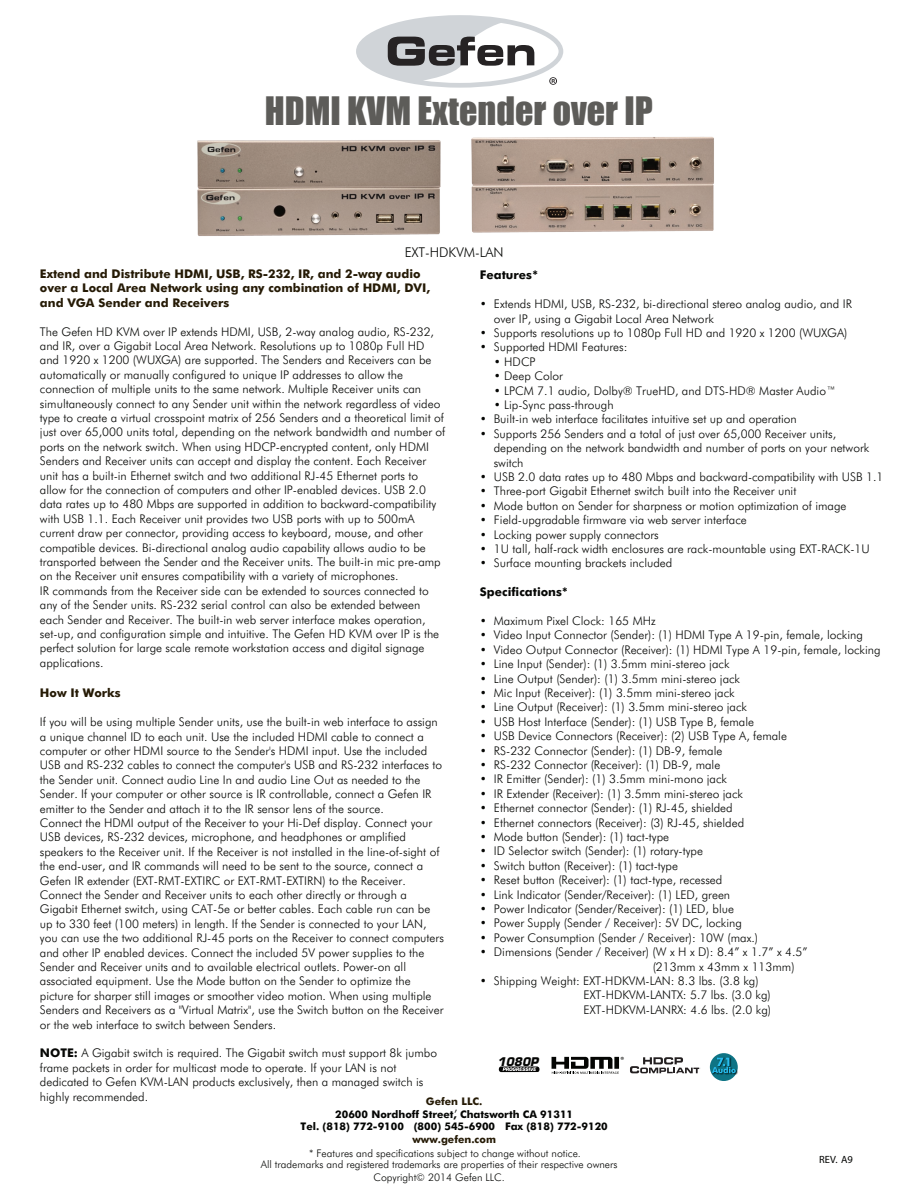
<style>
.page{position:relative;width:918px;height:1188px;background:#fff}
.page>*{position:absolute;margin:0;border:0;box-sizing:border-box;transform-origin:0 0}
.t1{font:36px "Impact";color:#5d5c59}
.t2{font:300 13.5px "Futura BT";color:#040503}
.t3{font:300 12px/14.4px "Futura BT";color:#060705}
.t4{font:700 12px/14.4px "Futura BT";color:#251a05}
.t5{font:700 12px "Futura BT";color:#060705}
.t6{font:300 12px "Futura BT";color:#040503}
.t7{font:italic 700 11.7px "Eurostile LT Std";color:#040503}
.t8{font:300 10.5px/12.6px "Futura BT";color:#060705;text-align:center}
.t9{font:700 10.5px/12.6px "Futura BT";color:#040503;text-align:center}
.t10{font:700 10.5px "Futura BT";color:#251a05}
.t11{font:10.5px "Myriad";color:#040503}
.t12{font:9px "Myriad Pro";color:#040503}
.s1{font-weight:700}
</style>
<div class="page">
<svg style="left:356px;top:15px;width:207px;height:73px"></svg>
<svg style="left:499px;top:1067px;width:41px;height:5px"></svg>
<svg style="left:552px;top:1057px;width:67px;height:17px"></svg>
<svg style="left:630px;top:1053px;width:108px;height:28px"></svg>
<img style="left:197px;top:140px;width:244px;height:96px">
<img style="left:471px;top:136px;width:243px;height:97px">
<h1 class="t1" style="left:265px;top:83px;width:390px">HDMI KVM Extender over IP</h1>
<p class="t2" style="left:405px;top:244px;width:100px">EXT-HDKVM-LAN</p>
<p class="t4" style="left:40px;top:266px;width:392px">Extend and Distribute HDMI, USB, RS-232, IR, and 2-way audio over a Local Area Network using any combination of HDMI, DVI, and VGA Sender and Receivers</p>
<p class="t3" style="left:40px;top:324px;width:407px">The Gefen HD KVM over IP extends HDMI, USB, 2-way analog audio, RS-232, and IR, over a Gigabit Local Area Network. Resolutions up to 1080p Full HD and 1920 x 1200 (WUXGA) are supported. The Senders and Receivers can be automatically or manually configured to unique IP addresses to allow the connection of multiple units to the same network. Multiple Receiver units can simultaneously connect to any Sender unit within the network regardless of video type to create a virtual crosspoint matrix of 256 Senders and a theoretical limit of just over 65,000 units total, depending on the network bandwidth and number of ports on the network switch. When using HDCP-encrypted content, only HDMI Senders and Receiver units can accept and display the content. Each Receiver unit has a built-in Ethernet switch and two additional RJ-45 Ethernet ports to allow for the connection of computers and other IP-enabled devices. USB 2.0 data rates up to 480 Mbps are supported in addition to backward-compatibility with USB 1.1. Each Receiver unit provides two USB ports with up to 500mA current draw per connector, providing access to keyboard, mouse, and other compatible devices. Bi-directional analog audio capability allows audio to be transported between the Sender and the Receiver units. The built-in mic pre-amp on the Receiver unit ensures compatibility with a variety of microphones.<br>IR commands from the Receiver side can be extended to sources connected to any of the Sender units. RS-232 serial control can also be extended between each Sender and Receiver. The built-in web server interface makes operation, set-up, and configuration simple and intuitive. The Gefen HD KVM over IP is the perfect solution for large scale remote workstation access and digital signage applications.</p>
<p class="t4" style="left:40px;top:686px;width:82px">How It Works</p>
<p class="t3" style="left:40px;top:715px;width:406px">If you will be using multiple Sender units, use the built-in web interface to assign a unique channel ID to each unit. Use the included HDMI cable to connect a computer or other HDMI source to the Sender's HDMI input. Use the included USB and RS-232 cables to connect the computer's USB and RS-232 interfaces to the Sender unit. Connect audio Line In and audio Line Out as needed to the Sender. If your computer or other source is IR controllable, connect a Gefen IR emitter to the Sender and attach it to the IR sensor lens of the source.<br>Connect the HDMI output of the Receiver to your Hi-Def display. Connect your USB devices, RS-232 devices, microphone, and headphones or amplified speakers to the Receiver unit. If the Receiver is not installed in the line-of-sight of the end-user, and IR commands will need to be sent to the source, connect a Gefen IR extender (EXT-RMT-EXTIRC or EXT-RMT-EXTIRN) to the Receiver.<br>Connect the Sender and Receiver units to each other directly or through a Gigabit Ethernet switch, using CAT-5e or better cables. Each cable run can be up to 330 feet (100 meters) in length. If the Sender is connected to your LAN, you can use the two additional RJ-45 ports on the Receiver to connect computers and other IP enabled devices. Connect the included 5V power supplies to the Sender and Receiver units and to available electrical outlets. Power-on all associated equipment. Use the Mode button on the Sender to optimize the picture for sharper still images or smoother video motion. When using multiple Senders and Receivers as a "Virtual Matrix", use the Switch button on the Receiver or the web interface to switch between Senders.</p>
<p class="t3" style="left:40px;top:1046px;width:399px"><span class="s1">NOTE:</span> A Gigabit switch is required. The Gigabit switch must support 8k jumbo frame packets in order for multicast mode to operate. If your LAN is not dedicated to Gefen KVM-LAN products exclusively, then a managed switch is highly recommended.</p>
<p class="t5" style="left:480px;top:268px;width:60px">Features*</p>
<p class="t3" style="left:494px;top:297px;width:360px;text-indent:-14px">• Extends HDMI, USB, RS-232, bi-directional stereo analog audio, and IR over IP, using a Gigabit Local Area Network</p>
<p class="t3" style="left:480px;top:326px;width:369px">• Supports resolutions up to 1080p Full HD and 1920 x 1200 (WUXGA)</p>
<p class="t3" style="left:480px;top:340px;width:149px">• Supported HDMI Features:</p>
<p class="t3" style="left:494px;top:354px;width:43px">• HDCP</p>
<p class="t3" style="left:494px;top:369px;width:71px">• Deep Color</p>
<p class="t3" style="left:494px;top:383px;width:344px">• LPCM 7.1 audio, Dolby® TrueHD, and DTS-HD® Master Audio™</p>
<p class="t3" style="left:494px;top:398px;width:121px">• Lip-Sync pass-through</p>
<p class="t3" style="left:480px;top:412px;width:319px">• Built-in web interface facilitates intuitive set up and operation</p>
<p class="t3" style="left:494px;top:426px;width:377px;text-indent:-14px">• Supports 256 Senders and a total of just over 65,000 Receiver units, depending on the network bandwidth and number of ports on your network switch</p>
<p class="t3" style="left:480px;top:470px;width:405px">• USB 2.0 data rates up to 480 Mbps and backward-compatibility with USB 1.1</p>
<p class="t3" style="left:480px;top:484px;width:318px">• Three-port Gigabit Ethernet switch built into the Receiver unit</p>
<p class="t3" style="left:480px;top:498px;width:368px">• Mode button on Sender for sharpness or motion optimization of image</p>
<p class="t3" style="left:480px;top:513px;width:268px">• Field-upgradable firmware via web server interface</p>
<p class="t3" style="left:480px;top:527px;width:180px">• Locking power supply connectors</p>
<p class="t3" style="left:480px;top:542px;width:391px">• 1U tall, half-rack width enclosures are rack-mountable using EXT-RACK-1U</p>
<p class="t3" style="left:480px;top:556px;width:194px">• Surface mounting brackets included</p>
<p class="t5" style="left:480px;top:585px;width:90px">Specifications*</p>
<p class="t3" style="left:480px;top:614px;width:177px">• Maximum Pixel Clock: 165 MHz</p>
<p class="t3" style="left:480px;top:628px;width:385px">• Video Input Connector (Sender): (1) HDMI Type A 19-pin, female, locking</p>
<p class="t3" style="left:480px;top:642px;width:402px">• Video Output Connector (Receiver): (1) HDMI Type A 19-pin, female, locking</p>
<p class="t3" style="left:480px;top:657px;width:251px">• Line Input (Sender): (1) 3.5mm mini-stereo jack</p>
<p class="t3" style="left:480px;top:671px;width:262px">• Line Output (Sender): (1) 3.5mm mini-stereo jack</p>
<p class="t3" style="left:480px;top:686px;width:256px">• Mic Input (Receiver): (1) 3.5mm mini-stereo jack</p>
<p class="t3" style="left:480px;top:700px;width:269px">• Line Output (Receiver): (1) 3.5mm mini-stereo jack</p>
<p class="t3" style="left:480px;top:714px;width:276px">• USB Host Interface (Sender): (1) USB Type B, female</p>
<p class="t3" style="left:480px;top:729px;width:309px">• USB Device Connectors (Receiver): (2) USB Type A, female</p>
<p class="t3" style="left:480px;top:743px;width:244px">• RS-232 Connector (Sender): (1) DB-9, female</p>
<p class="t3" style="left:480px;top:758px;width:242px">• RS-232 Connector (Receiver): (1) DB-9, male</p>
<p class="t3" style="left:480px;top:772px;width:249px">• IR Emitter (Sender): (1) 3.5mm mini-mono jack</p>
<p class="t3" style="left:480px;top:786px;width:265px">• IR Extender (Receiver): (1) 3.5mm mini-stereo jack</p>
<p class="t3" style="left:480px;top:801px;width:254px">• Ethernet connector (Sender): (1) RJ-45, shielded</p>
<p class="t3" style="left:480px;top:815px;width:266px">• Ethernet connectors (Receiver): (3) RJ-45, shielded</p>
<p class="t3" style="left:480px;top:830px;width:191px">• Mode button (Sender): (1) tact-type</p>
<p class="t3" style="left:480px;top:844px;width:225px">• ID Selector switch (Sender): (1) rotary-type</p>
<p class="t3" style="left:480px;top:858px;width:200px">• Switch button (Receiver): (1) tact-type</p>
<p class="t3" style="left:480px;top:873px;width:244px">• Reset button (Receiver): (1) tact-type, recessed</p>
<p class="t3" style="left:480px;top:887px;width:252px">• Link Indicator (Sender/Receiver): (1) LED, green</p>
<p class="t3" style="left:480px;top:902px;width:256px">• Power Indicator (Sender/Receiver): (1) LED, blue</p>
<p class="t3" style="left:480px;top:916px;width:264px">• Power Supply (Sender / Receiver): 5V DC, locking</p>
<p class="t3" style="left:480px;top:930px;width:280px">• Power Consumption (Sender / Receiver): 10W (max.)</p>
<p class="t3" style="left:653px;top:945px;width:156px;text-indent:-173px">• Dimensions (Sender / Receiver) (W x H x D): 8.4” x 1.7” x 4.5” (213mm x 43mm x 113mm)</p>
<p class="t3" style="left:584px;top:974px;width:189px;text-indent:-104px">• Shipping Weight: EXT-HDKVM-LAN: 8.3 lbs. (3.8 kg)<br>EXT-HDKVM-LANTX: 5.7 lbs. (3.0 kg)<br>EXT-HDKVM-LANRX: 4.6 lbs. (2.0 kg)</p>
<p class="t7" style="left:498px;top:1054px;width:42px">1080P</p>
<p class="t12" style="left:621px;top:1054px;width:5px">®</p>
<p class="t10" style="left:426px;top:1095px;width:58px">Gefen LLC.</p>
<p class="t9" style="left:301px;top:1107px;width:309px">20600 Nordhoff Street, Chatsworth CA 91311<br>Tel. (818) 772-9100 (800) 545-6900 Fax (818) 772-9120</p>
<p class="t10" style="left:412px;top:1133px;width:85px">www.gefen.com</p>
<p class="t6" style="left:454px;top:1099px;width:5px">,</p>
<p class="t8" style="left:309px;top:1147px;width:274px">* Features and specifications subject to change without notice.</p>
<p class="t8" style="left:261px;top:1158px;width:358px">All trademarks and registered trademarks are properties of their respective owners<br>Copyright© 2014 Gefen LLC.</p>
<p class="t11" style="left:819px;top:1154px;width:35px">REV. A9</p>
</div>
